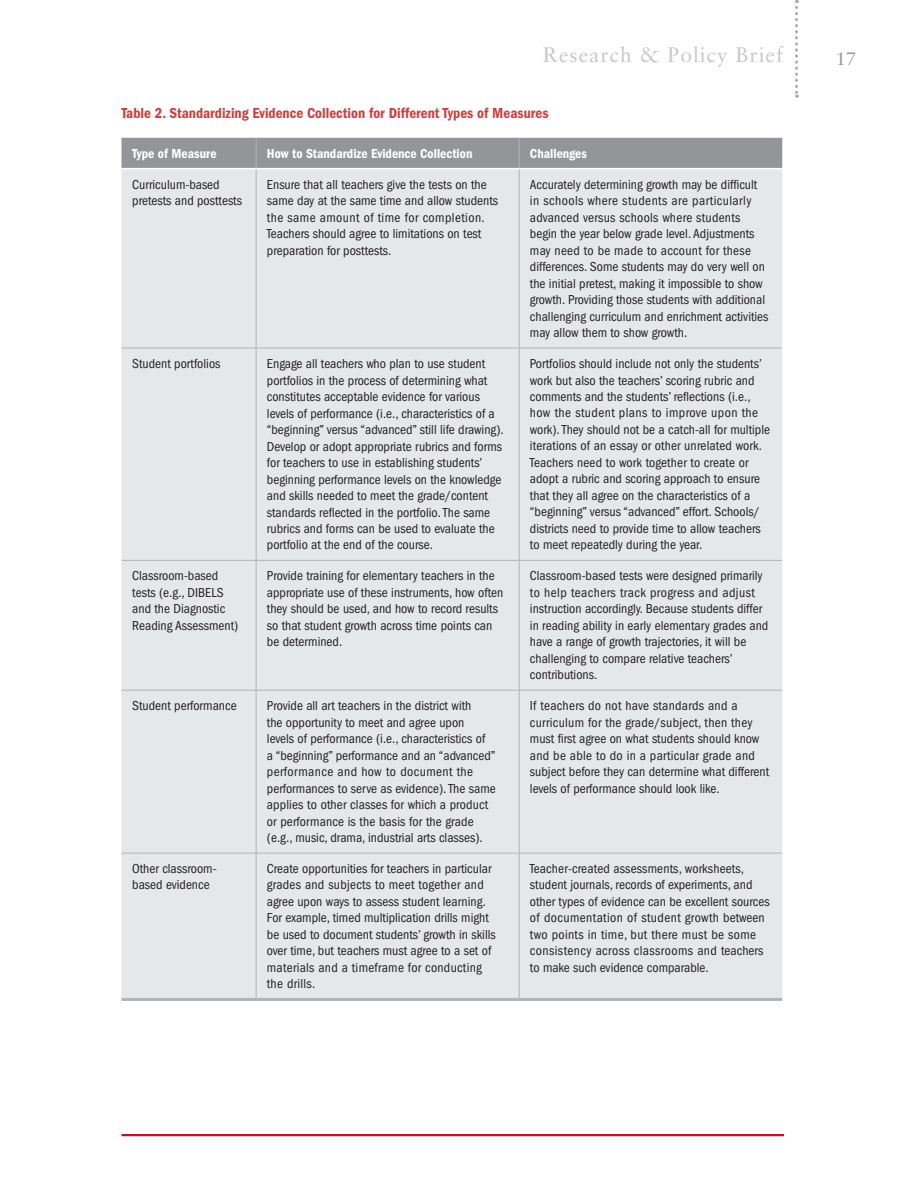
<style>
.page{position:relative;width:918px;height:1188px;background:#fff}
.page>*{position:absolute;margin:0;border:0;box-sizing:border-box;transform-origin:0 0}
.t1{font:21px "Sabon";letter-spacing:.05em;color:#c7c8ca}
.t2{font:18px "Sabon";color:#939598}
.Figure_Title{font:15px "ITC Franklin Gothic Std Dm Cd";color:#cb4042}
.Table_left_just{font:condensed 13.5px/16.5px "ITC Franklin Gothic Std";color:#231f20}
.Table_column_heads{font:13.5px "ITC Franklin Gothic Std Dm Cd";color:#fff}
</style>
<div class="page">
<svg style="left:795px;top:0;width:3px;height:98px"></svg>
<hr style="left:122px;top:1134px;width:662px;height:2px;background:#c3102f">
<div style="left:122px;top:138px;width:660px;height:30px;background:#939598"></div>
<div style="left:122px;top:169px;width:660px;height:829px;background:#e6e7e9"></div>
<hr style="left:256px;top:169px;width:1px;height:179px;background:#b2b3b7">
<hr style="left:519px;top:169px;width:1px;height:179px;background:#b2b3b7">
<hr style="left:122px;top:348px;width:134px;height:1px;background:#b2b3b7">
<hr style="left:256px;top:348px;width:263px;height:1px;background:#b2b3b7">
<hr style="left:256px;top:348px;width:1px;height:212px;background:#b2b3b7">
<hr style="left:519px;top:348px;width:263px;height:1px;background:#b2b3b7">
<hr style="left:519px;top:348px;width:1px;height:212px;background:#b2b3b7">
<hr style="left:122px;top:560px;width:134px;height:1px;background:#b2b3b7">
<hr style="left:256px;top:560px;width:263px;height:1px;background:#b2b3b7">
<hr style="left:256px;top:561px;width:1px;height:129px;background:#b2b3b7">
<hr style="left:519px;top:560px;width:263px;height:1px;background:#b2b3b7">
<hr style="left:519px;top:561px;width:1px;height:129px;background:#b2b3b7">
<hr style="left:122px;top:690px;width:134px;height:1px;background:#b2b3b7">
<hr style="left:256px;top:690px;width:263px;height:1px;background:#b2b3b7">
<hr style="left:256px;top:691px;width:1px;height:162px;background:#b2b3b7">
<hr style="left:519px;top:690px;width:263px;height:1px;background:#b2b3b7">
<hr style="left:519px;top:691px;width:1px;height:162px;background:#b2b3b7">
<hr style="left:122px;top:853px;width:134px;height:1px;background:#b2b3b7">
<hr style="left:256px;top:853px;width:263px;height:1px;background:#b2b3b7">
<hr style="left:256px;top:853px;width:1px;height:145px;background:#b2b3b7">
<hr style="left:519px;top:853px;width:263px;height:1px;background:#b2b3b7">
<hr style="left:519px;top:853px;width:1px;height:145px;background:#b2b3b7">
<hr style="left:256px;top:138px;width:1px;height:30px;background:#b2b3b7">
<hr style="left:519px;top:138px;width:1px;height:30px;background:#b2b3b7">
<hr style="left:122px;top:998px;width:134px;height:3px;background:#b2b3b7">
<hr style="left:256px;top:998px;width:263px;height:3px;background:#b2b3b7">
<hr style="left:519px;top:998px;width:263px;height:3px;background:#b2b3b7">
<h1 class="t1" style="left:543px;top:42px;width:242px">Research &amp; Policy Brief</h1>
<h2 class="t2" style="left:836px;top:48px;width:22px">17</h2>
<p class="Figure_Title" style="left:122px;top:105px;width:429px">Table 2. Standardizing Evidence Collection for Different Types of Measures</p>
<p class="Table_column_heads" style="left:132px;top:146px;width:86px">Type of Measure</p>
<p class="Table_column_heads" style="left:267px;top:146px;width:207px">How to Standardize Evidence Collection</p>
<p class="Table_column_heads" style="left:530px;top:146px;width:58px">Challenges</p>
<p class="Table_left_just" style="left:132px;top:176px;width:111px">Curriculum-based pretests and posttests</p>
<p class="Table_left_just" style="left:267px;top:176px;width:233px">Ensure that all teachers give the tests on the same day at the same time and allow students the same amount of time for completion.<br>Teachers should agree to limitations on test preparation for posttests.</p>
<p class="Table_left_just" style="left:530px;top:176px;width:240px">Accurately determining growth may be difficult in schools where students are particularly advanced versus schools where students begin the year below grade level. Adjustments may need to be made to account for these differences. Some students may do very well on the initial pretest, making it impossible to show growth. Providing those students with additional challenging curriculum and enrichment activities may allow them to show growth.</p>
<p class="Table_left_just" style="left:132px;top:355px;width:90px">Student portfolios</p>
<p class="Table_left_just" style="left:267px;top:355px;width:238px">Engage all teachers who plan to use student portfolios in the process of determining what constitutes acceptable evidence for various levels of performance (i.e., characteristics of a “beginning” versus “advanced” still life drawing).<br>Develop or adopt appropriate rubrics and forms for teachers to use in establishing students’ beginning performance levels on the knowledge and skills needed to meet the grade/content standards reflected in the portfolio. The same rubrics and forms can be used to evaluate the portfolio at the end of the course.</p>
<p class="Table_left_just" style="left:530px;top:355px;width:242px">Portfolios should include not only the students’ work but also the teachers’ scoring rubric and comments and the students’ reflections (i.e., how the student plans to improve upon the work). They should not be a catch-all for multiple iterations of an essay or other unrelated work.<br>Teachers need to work together to create or adopt a rubric and scoring approach to ensure that they all agree on the characteristics of a “beginning” versus “advanced” effort. Schools/ districts need to provide time to allow teachers to meet repeatedly during the year.</p>
<p class="Table_left_just" style="left:132px;top:568px;width:107px">Classroom-based tests (e.g., DIBELS and the Diagnostic<br>Reading Assessment)</p>
<p class="Table_left_just" style="left:267px;top:568px;width:238px">Provide training for elementary teachers in the appropriate use of these instruments, how often they should be used, and how to record results so that student growth across time points can be determined.</p>
<p class="Table_left_just" style="left:530px;top:568px;width:240px">Classroom-based tests were designed primarily to help teachers track progress and adjust instruction accordingly. Because students differ in reading ability in early elementary grades and have a range of growth trajectories, it will be challenging to compare relative teachers’ contributions.</p>
<p class="Table_left_just" style="left:132px;top:698px;width:106px">Student performance</p>
<p class="Table_left_just" style="left:267px;top:698px;width:230px">Provide all art teachers in the district with<br>the opportunity to meet and agree upon<br>levels of performance (i.e., characteristics of<br>a “beginning” performance and an “advanced” performance and how to document the performances to serve as evidence). The same applies to other classes for which a product or performance is the basis for the grade (e.g., music, drama, industrial arts classes).</p>
<p class="Table_left_just" style="left:530px;top:698px;width:241px">If teachers do not have standards and a curriculum for the grade/subject, then they must first agree on what students should know and be able to do in a particular grade and subject before they can determine what different levels of performance should look like.</p>
<p class="Table_left_just" style="left:132px;top:860px;width:86px">Other classroom&shy;based evidence</p>
<p class="Table_left_just" style="left:267px;top:860px;width:230px">Create opportunities for teachers in particular grades and subjects to meet together and agree upon ways to assess student learning.<br>For example, timed multiplication drills might be used to document students’ growth in skills over time, but teachers must agree to a set of materials and a timeframe for conducting the drills.</p>
<p class="Table_left_just" style="left:530px;top:860px;width:241px">Teacher-created assessments, worksheets, student journals, records of experiments, and other types of evidence can be excellent sources of documentation of student growth between two points in time, but there must be some consistency across classrooms and teachers to make such evidence comparable.</p>
</div>
